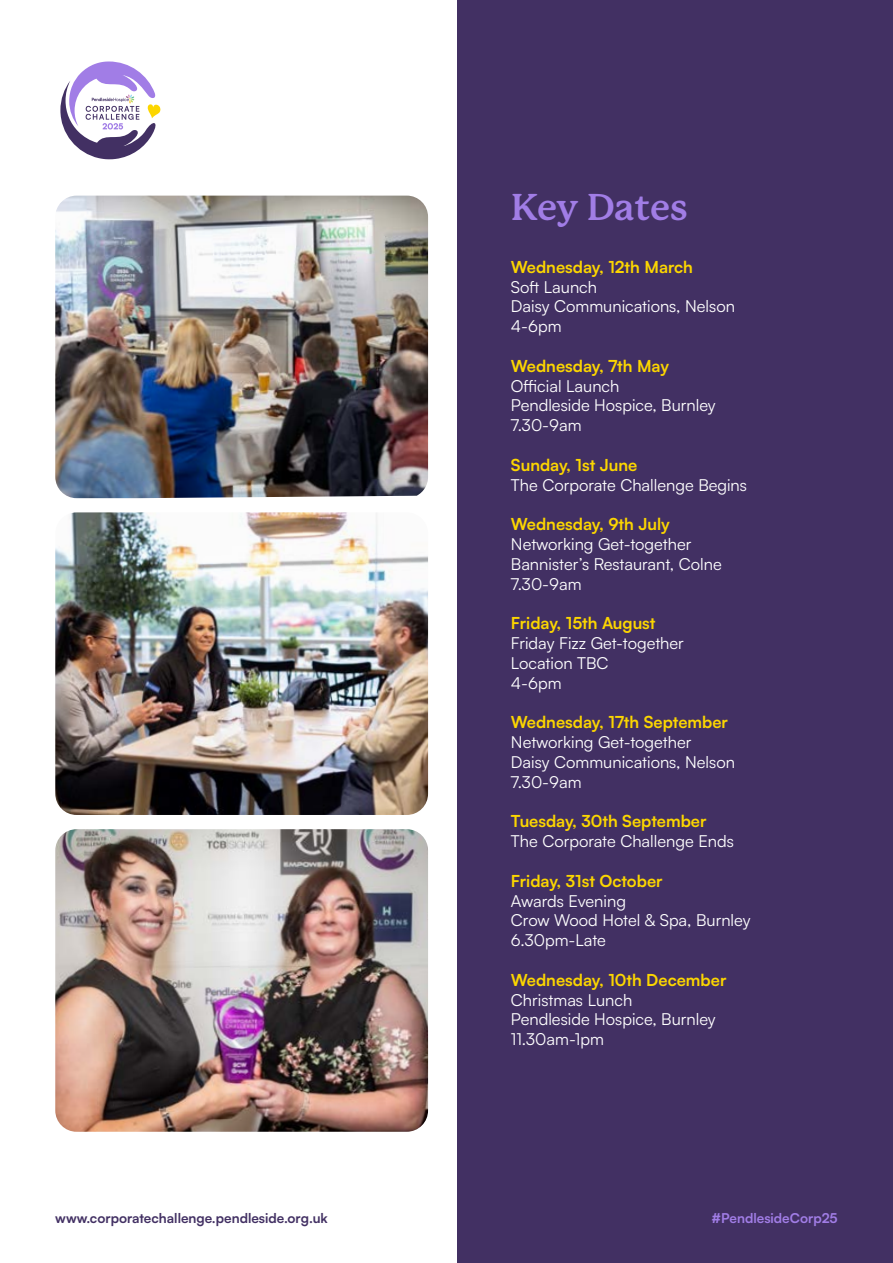
<style>
.page{position:relative;width:893px;height:1263px;background:#fff}
.page>*{position:absolute;margin:0;border:0;box-sizing:border-box;transform-origin:0 0}
.t1{font:700 36.6px "P22 Mackinac Pro";letter-spacing:-.005em;color:#a17de6}
.t2{font:16.5px/19.8px "Satoshi";color:#fff}
.t3{font:700 16.5px "Satoshi";color:#fcd600}
.t4{font:700 13.5px "Satoshi";color:#423063}
.t5{font:700 13.5px "Satoshi";color:#a17de6}
</style>
<div class="page">
<div style="left:457px;top:0;width:436px;height:1263px;background:#423063"></div>
<img style="left:55px;top:196px;width:373px;height:302px">
<img style="left:55px;top:512px;width:373px;height:303px">
<img style="left:55px;top:829px;width:373px;height:303px">
<svg style="left:60px;top:61px;width:101px;height:98px"></svg>
<p class="t4" style="left:55px;top:1208px;width:274px">www.corporatechallenge.pendleside.org.uk</p>
<h1 class="t1" style="left:511px;top:187px;width:178px">Key Dates</h1>
<p class="t3" style="left:511px;top:255px;width:184px">Wednesday, 12th March</p>
<p class="t2" style="left:511px;top:276px;width:226px">Soft Launch<br>Daisy Communications, Nelson<br>4-6pm</p>
<p class="t3" style="left:511px;top:354px;width:160px">Wednesday, 7th May</p>
<p class="t2" style="left:511px;top:375px;width:206px">Official Launch<br>Pendleside Hospice, Burnley<br>7.30-9am</p>
<p class="t3" style="left:511px;top:453px;width:128px">Sunday, 1st June</p>
<p class="t2" style="left:511px;top:474px;width:237px">The Corporate Challenge Begins</p>
<p class="t3" style="left:511px;top:512px;width:160px">Wednesday, 9th July</p>
<p class="t2" style="left:511px;top:534px;width:212px">Networking Get-together<br>Bannister’s Restaurant, Colne<br>7.30-9am</p>
<p class="t3" style="left:511px;top:611px;width:146px">Friday, 15th August</p>
<p class="t2" style="left:511px;top:633px;width:174px">Friday Fizz Get-together<br>Location TBC<br>4-6pm</p>
<p class="t3" style="left:511px;top:710px;width:219px">Wednesday, 17th September</p>
<p class="t2" style="left:511px;top:732px;width:226px">Networking Get-together<br>Daisy Communications, Nelson<br>7.30-9am</p>
<p class="t3" style="left:511px;top:809px;width:197px">Tuesday, 30th September</p>
<p class="t2" style="left:511px;top:831px;width:224px">The Corporate Challenge Ends</p>
<p class="t3" style="left:511px;top:869px;width:153px">Friday, 31st October</p>
<p class="t2" style="left:511px;top:890px;width:241px">Awards Evening<br>Crow Wood Hotel &amp; Spa, Burnley<br>6.30pm-Late</p>
<p class="t3" style="left:511px;top:968px;width:217px">Wednesday, 10th December</p>
<p class="t2" style="left:511px;top:989px;width:206px">Christmas Lunch<br>Pendleside Hospice, Burnley<br>11.30am-1pm</p>
<p class="t5" style="left:712px;top:1208px;width:128px">#PendlesideCorp25</p>
</div>
